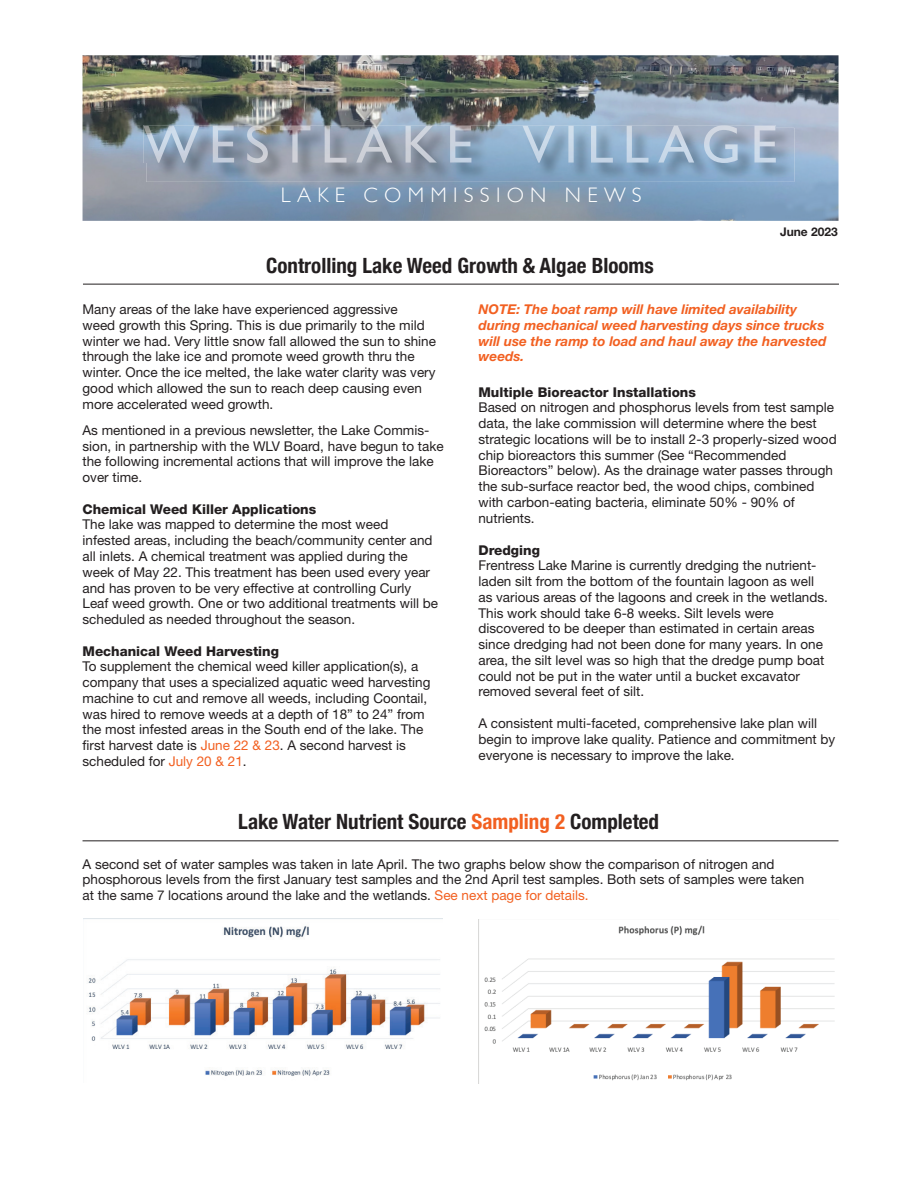
<style>
.page{position:relative;width:918px;height:1188px;background:#fff}
.page>*{position:absolute;margin:0;border:0;box-sizing:border-box;transform-origin:0 0}
.t1{font:700 condensed 21px "Helvetica Neue";color:#231f20}
.t2{font:300 21px "Gill Sans";letter-spacing:.3em;color:#fff}
.t3{font:13.5px/15.8px "Helvetica Neue LT Std";color:#231f20}
.t4{font:italic 700 13.5px/15.8px "Helvetica Neue LT Std";color:#f26021}
.t5{font:800 13.5px "Helvetica Neue LT Std";color:#231f20}
.t6{font:700 12px "Helvetica Neue LT Std";color:#231f20}
.s1{color:#f26021}
.s2{font-weight:800}
.s3{font-family:"Helvetica Neue"}
</style>
<div class="page">
<img style="left:83px;top:55px;width:756px;height:166px">
<img style="left:146px;top:128px;width:648px;height:54px">
<img style="left:143px;top:125px;width:633px;height:38px">
<img style="left:146px;top:128px;width:630px;height:35px">
<hr style="left:83px;top:284px;width:756px;height:1px;background:#231f20">
<hr style="left:83px;top:840px;width:756px;height:1px;background:#231f20">
<img style="left:83px;top:919px;width:357px;height:157px">
<img style="left:484px;top:925px;width:351px;height:156px">
<h1 class="t2" style="left:281px;top:178px;width:362px">LAKE COMMISSION NEWS</h1>
<p class="t6" style="left:780px;top:225px;width:59px">June 2023</p>
<h1 class="t1" style="left:266px;top:248px;width:389px">Controlling Lake Weed Growth &amp; Algae Blooms</h1>
<p class="t3" style="left:83px;top:301px;width:355px">Many areas of the lake have experienced aggressive<br>weed growth this Spring. This is due primarily to the mild winter we had. Very little snow fall allowed the sun to shine through the lake ice and promote weed growth thru the winter. Once the ice melted, the lake water clarity was very good which allowed the sun to reach deep causing even more accelerated weed growth.</p>
<p class="t3" style="left:83px;top:422px;width:363px">As mentioned in a previous newsletter, the Lake Commis&shy;sion, in partnership with the WLV Board, have begun to take the following incremental actions that will improve the lake over time.</p>
<p class="t5" style="left:83px;top:501px;width:235px">Chemical Weed Killer Applications</p>
<p class="t3" style="left:83px;top:517px;width:357px">The lake was mapped to determine the most weed infested areas, including the beach/community center and all inlets. A chemical treatment was applied during the week of May 22. This treatment has been used every year and has proven to be very effective at controlling Curly Leaf weed growth. One or two additional treatments will be scheduled as needed throughout the season.</p>
<p class="t5" style="left:83px;top:643px;width:198px">Mechanical Weed Harvesting</p>
<p class="t3" style="left:83px;top:658px;width:350px">To supplement the chemical weed killer application(s), a company that uses a specialized aquatic weed harvesting machine to cut and remove all weeds, including Coontail, was hired to remove weeds at a depth of 18” to 24” from the most infested areas in the South end of the lake. The first harvest date is <span class="s1">June 22 &amp; 23</span>. A second harvest is scheduled for <span class="s1">July 20 &amp; 21</span>.</p>
<p class="t4" style="left:479px;top:301px;width:349px">NOTE: The boat ramp will have limited availability during mechanical weed harvesting days since trucks will use the ramp to load and haul away the harvested weeds.</p>
<p class="t3" style="left:478px;top:384px;width:360px"><span class="s2">Multiple Bioreactor Installations<br></span>Based on nitrogen and <span class="s3">phosphorus levels from</span> test sample data, the lake commission will determine where the best strategic locations will be to install 2-3 properly-sized wood chip bioreactors this summer (See “Recommended Bioreactors” below). As the drainage water passes through the sub-surface reactor bed, the wood chips, combined with carbon-eating bacteria, eliminate 50% - 90% of nutrients.</p>
<p class="t5" style="left:478px;top:542px;width:63px">Dredging</p>
<p class="t3" style="left:478px;top:557px;width:351px">Frentress Lake Marine is currently dredging the nutrient&shy;laden silt from the bottom of the fountain lagoon as well as various areas of the lagoons and creek in the wetlands.<br>This work should take 6-8 weeks. Silt levels were discovered to be deeper than estimated in certain areas since dredging had not been done for many years. In one area, the silt level was so high that the dredge pump boat could not be put in the water until a bucket excavator removed several feet of silt.</p>
<p class="t3" style="left:478px;top:715px;width:358px">A consistent multi-faceted, comprehensive lake plan will begin to improve lake quality. Patience and commitment by everyone is necessary to improve the lake.</p>
<h1 class="t1" style="left:238px;top:804px;width:422px">Lake Water Nutrient Source <span class="s1">Sampling 2</span> Completed</h1>
<p class="t3" style="left:83px;top:856px;width:723px">A second set of water samples was taken in late April. The two graphs below show the comparison of nitrogen and phosphorous levels from the first January test samples and the 2nd April test samples. Both sets of samples were taken at the same 7 locations around the lake and the wetlands. <span class="s1">See next page for details.</span></p>
</div>
